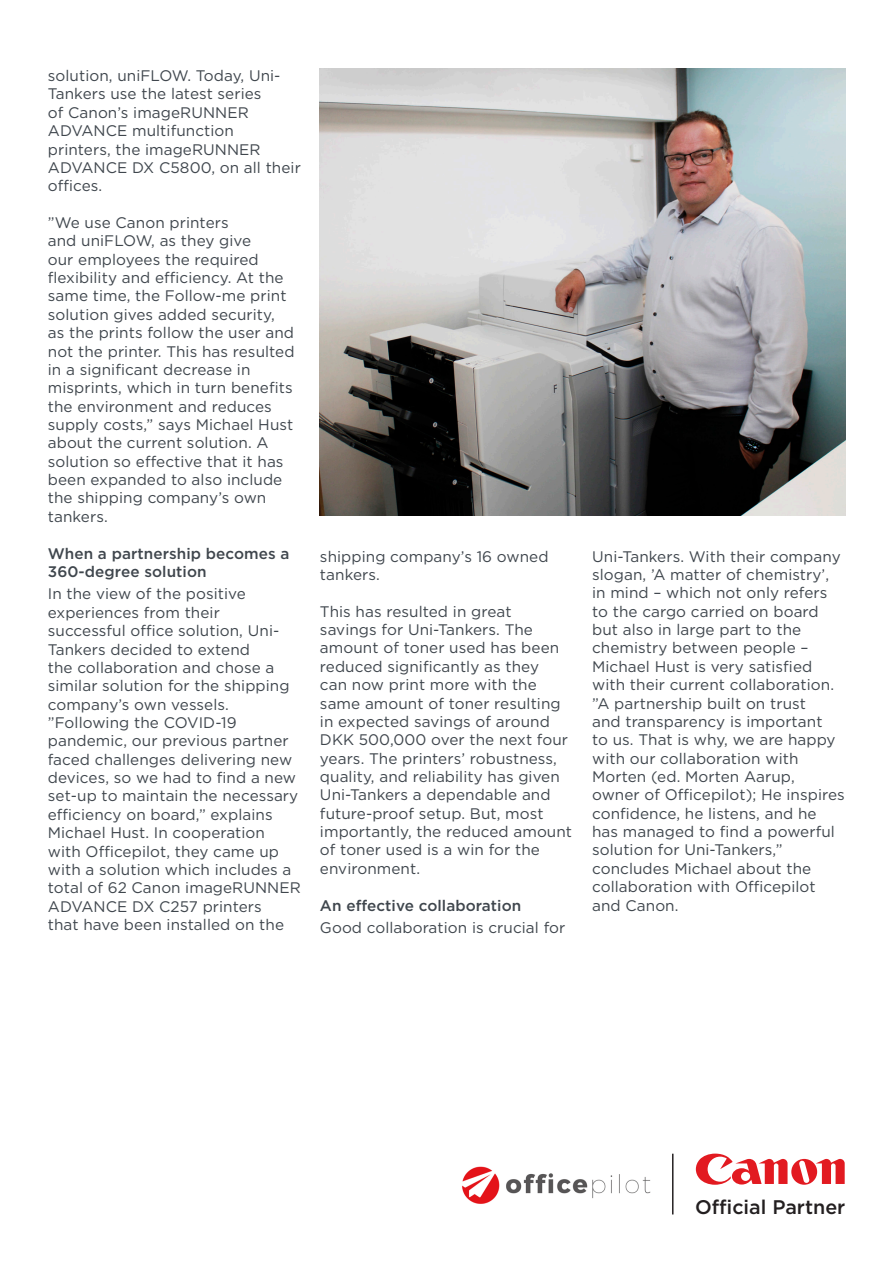
<style>
.page{position:relative;width:893px;height:1263px;background:#fff}
.page>*{position:absolute;margin:0;border:0;box-sizing:border-box;transform-origin:0 0}
.t1{font:500 19.65px "Gotham";color:#231f20}
.Brødtekst_u__luft{font:15.3px/18.3px "Gotham";letter-spacing:.005em;color:#3f464d}
.Brødtekst_u__luft-2{font:500 15.3px/18.3px "Gotham";letter-spacing:.005em;color:#3f464d}
</style>
<div class="page">
<img style="left:320px;top:69px;width:525px;height:446px">
<svg style="left:696px;top:1153px;width:149px;height:32px"></svg>
<hr style="left:672px;top:1154px;width:1px;height:60px;background:#231f20">
<img style="left:462px;top:1166px;width:189px;height:38px">
<p class="Brødtekst_u__luft" style="left:48px;top:66px;width:255px">solution, uniFLOW. Today, Uni-<br>Tankers use the latest series<br>of Canon’s imageRUNNER<br>ADVANCE multifunction<br>printers, the imageRUNNER<br>ADVANCE DX C5800, on all their offices.</p>
<p class="Brødtekst_u__luft" style="left:48px;top:213px;width:248px">”We use Canon printers<br>and uniFLOW, as they give<br>our employees the required flexibility and efficiency. At the same time, the Follow-me print solution gives added security, as the prints follow the user and not the printer. This has resulted in a significant decrease in misprints, which in turn benefits the environment and reduces supply costs,” says Michael Hust about the current solution. A solution so effective that it has been expanded to also include the shipping company’s own tankers.</p>
<p class="Brødtekst_u__luft-2" style="left:48px;top:544px;width:243px">When a partnership becomes a<br>360-degree solution</p>
<p class="Brødtekst_u__luft" style="left:48px;top:585px;width:255px">In the view of the positive experiences from their successful office solution, Uni-<br>Tankers decided to extend<br>the collaboration and chose a similar solution for the shipping company’s own vessels. ”Following the COVID-19 pandemic, our previous partner faced challenges delivering new devices, so we had to find a new set-up to maintain the necessary efficiency on board,” explains<br>Michael Hust. In cooperation with Officepilot, they came up with a solution which includes a total of 62 Canon imageRUNNER<br>ADVANCE DX C257 printers</p>
<p class="Brødtekst_u__luft" style="left:48px;top:915px;width:238px">that have been installed on the</p>
<p class="Brødtekst_u__luft" style="left:320px;top:547px;width:230px">shipping company’s 16 owned tankers.</p>
<p class="Brødtekst_u__luft" style="left:320px;top:602px;width:254px">This has resulted in great savings for Uni-Tankers. The amount of toner used has been reduced significantly as they<br>can now print more with the same amount of toner resulting in expected savings of around<br>DKK 500,000 over the next four years. The printers’ robustness, quality, and reliability has given<br>Uni-Tankers a dependable and future-proof setup. But, most importantly, the reduced amount of toner used is a win for the environment.</p>
<p class="Brødtekst_u__luft-2" style="left:320px;top:896px;width:203px">An effective collaboration</p>
<p class="Brødtekst_u__luft" style="left:320px;top:918px;width:247px">Good collaboration is crucial for</p>
<p class="Brødtekst_u__luft" style="left:592px;top:547px;width:254px">Uni-Tankers. With their company slogan, ’A matter of chemistry’, in mind – which not only refers to the cargo carried on board but also in large part to the chemistry between people –<br>Michael Hust is very satisfied with their current collaboration. ”A partnership built on trust<br>and transparency is important<br>to us. That is why, we are happy with our collaboration with<br>Morten (ed. Morten Aarup, owner of Officepilot); He inspires confidence, he listens, and he has managed to find a powerful solution for Uni-Tankers,” concludes Michael about the collaboration with Officepilot and Canon.</p>
<p class="t1" style="left:695px;top:1194px;width:152px">Official Partner</p>
</div>
